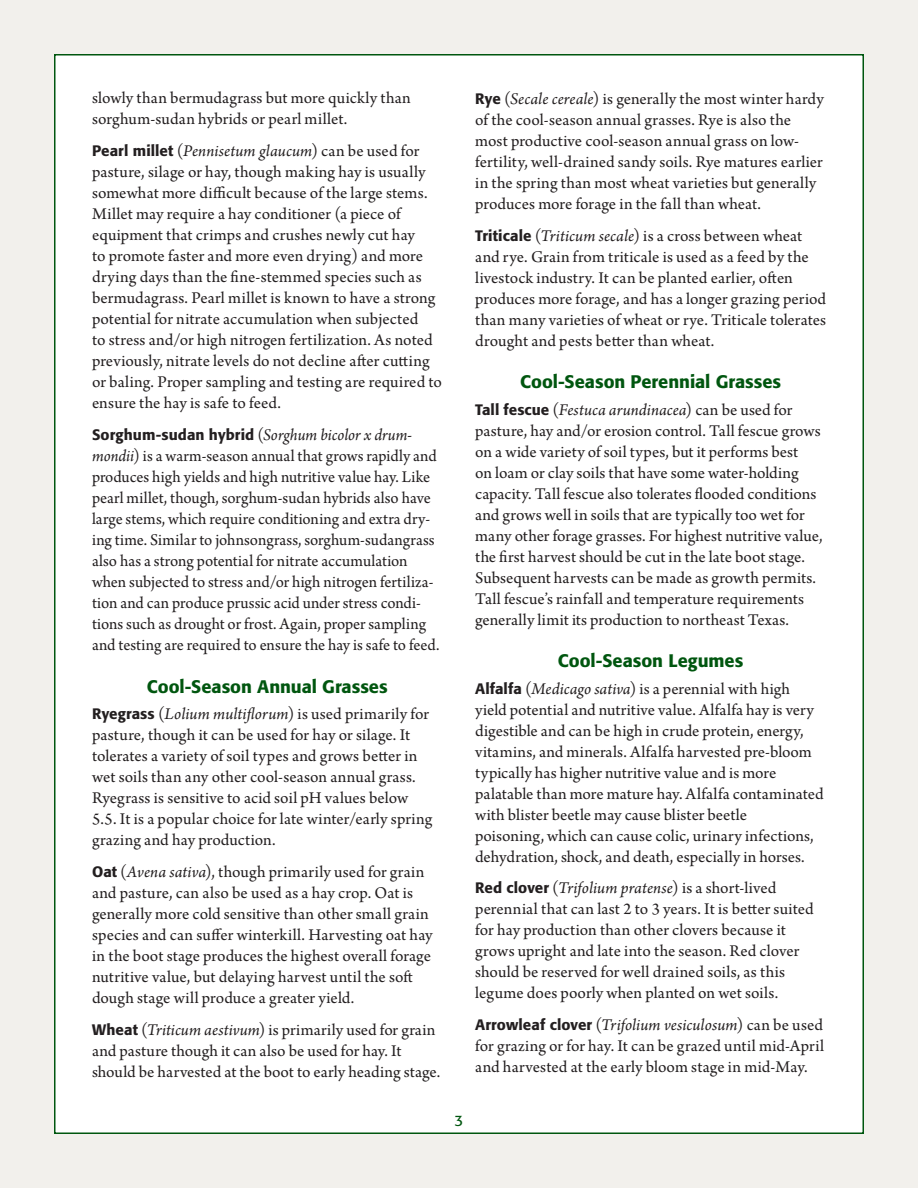
<style>
.page{position:relative;width:918px;height:1188px;background:#f2f0ec}
.page>*{position:absolute;margin:0;border:0;box-sizing:border-box;transform-origin:0 0}
.heading2{font:500 18px "Formata";color:#00560f}
.body_text{font:17.25px/21px "Arno Pro";letter-spacing:.005em;color:#231f20}
.t1{font:15px "Formata";color:#00560f}
.s1{font-family:"Formata";font-weight:500;font-size:15px}
.s2{font-style:italic}
</style>
<div class="page">
<div style="left:54px;top:54px;width:810px;height:1080px;background:#fff;border:2px solid #00560f"></div>
<p class="body_text" style="left:92px;top:89px;width:320px">slowly than bermudagrass but more quickly than sorghum-sudan hybrids or pearl millet.</p>
<p class="body_text" style="left:92px;top:142px;width:352px"><span class="s1">Pearl millet</span> (<span class="s2">Pennisetum glaucum</span>) can be used for pasture, silage or hay, though making hay is usually somewhat more difficult because of the large stems.<br>Millet may require a hay conditioner (a piece of equipment that crimps and crushes newly cut hay<br>to promote faster and more even drying) and more drying days than the fine-stemmed species such as bermudagrass. Pearl millet is known to have a strong potential for nitrate accumulation when subjected<br>to stress and/or high nitrogen fertilization. As noted previously, nitrate levels do not decline after cutting or baling. Proper sampling and testing are required to ensure the hay is safe to feed.</p>
<p class="body_text" style="left:92px;top:425px;width:349px"><span class="s1">Sorghum-sudan hybrid</span> (<span class="s2">Sorghum bicolor x drum&shy;mondii</span>) is a warm-season annual that grows rapidly and produces high yields and high nutritive value hay. Like pearl millet, though, sorghum-sudan hybrids also have large stems, which require conditioning and extra dry&shy;ing time. Similar to johnsongrass, sorghum-sudangrass also has a strong potential for nitrate accumulation when subjected to stress and/or high nitrogen fertiliza&shy;tion and can produce prussic acid under stress condi&shy;tions such as drought or frost. Again, proper sampling and testing are required to ensure the hay is safe to feed.</p>
<p class="heading2" style="left:147px;top:675px;width:242px">Cool-Season Annual Grasses</p>
<p class="body_text" style="left:92px;top:704px;width:342px"><span class="s1">Ryegrass</span> (<span class="s2">Lolium multiflorum</span>) is used primarily for pasture, though it can be used for hay or silage. It tolerates a variety of soil types and grows better in wet soils than any other cool-season annual grass.<br>Ryegrass is sensitive to acid soil pH values below 5.5. It is a popular choice for late winter/early spring grazing and hay production.</p>
<p class="body_text" style="left:92px;top:862px;width:342px"><span class="s1">Oat</span> (<span class="s2">Avena sativa</span>), though primarily used for grain and pasture, can also be used as a hay crop. Oat is generally more cold sensitive than other small grain species and can suffer winterkill. Harvesting oat hay in the boot stage produces the highest overall forage nutritive value, but delaying harvest until the soft dough stage will produce a greater yield.</p>
<p class="body_text" style="left:92px;top:1020px;width:350px"><span class="s1">Wheat</span> (<span class="s2">Triticum aestivum</span>) is primarily used for grain and pasture though it can also be used for hay. It should be harvested at the boot to early heading stage.</p>
<p class="body_text" style="left:475px;top:89px;width:350px"><span class="s1">Rye</span> (<span class="s2">Secale cereale</span>) is generally the most winter hardy of the cool-season annual grasses. Rye is also the most productive cool-season annual grass on low&shy;fertility, well-drained sandy soils. Rye matures earlier in the spring than most wheat varieties but generally produces more forage in the fall than wheat.</p>
<p class="body_text" style="left:475px;top:226px;width:352px"><span class="s1">Triticale</span> (<span class="s2">Triticum secale</span>) is a cross between wheat and rye. Grain from triticale is used as a feed by the livestock industry. It can be planted earlier, often produces more forage, and has a longer grazing period than many varieties of wheat or rye. Triticale tolerates drought and pests better than wheat.</p>
<p class="heading2" style="left:520px;top:371px;width:263px">Cool-Season Perennial Grasses</p>
<p class="body_text" style="left:475px;top:400px;width:349px"><span class="s1">Tall fescue</span> (<span class="s2">Festuca arundinacea</span>) can be used for pasture, hay and/or erosion control. Tall fescue grows on a wide variety of soil types, but it performs best<br>on loam or clay soils that have some water-holding capacity. Tall fescue also tolerates flooded conditions and grows well in soils that are typically too wet for many other forage grasses. For highest nutritive value, the first harvest should be cut in the late boot stage.<br>Subsequent harvests can be made as growth permits.<br>Tall fescue’s rainfall and temperature requirements generally limit its production to northeast Texas.</p>
<p class="heading2" style="left:558px;top:650px;width:187px">Cool-Season Legumes</p>
<p class="body_text" style="left:475px;top:679px;width:350px"><span class="s1">Alfalfa</span> (<span class="s2">Medicago sativa</span>) is a perennial with high yield potential and nutritive value. Alfalfa hay is very digestible and can be high in crude protein, energy, vitamins, and minerals. Alfalfa harvested pre-bloom typically has higher nutritive value and is more palatable than more mature hay. Alfalfa contaminated with blister beetle may cause blister beetle<br>poisoning, which can cause colic, urinary infections, dehydration, shock, and death, especially in horses.</p>
<p class="body_text" style="left:475px;top:879px;width:340px"><span class="s1">Red clover</span> (<span class="s2">Trifolium pratense</span>) is a short-lived perennial that can last 2 to 3 years. It is better suited for hay production than other clovers because it grows upright and late into the season. Red clover should be reserved for well drained soils, as this legume does poorly when planted on wet soils.</p>
<p class="body_text" style="left:475px;top:1015px;width:350px;text-align:justify"><span class="s1">Arrowleaf clover</span> (<span class="s2">Trifolium vesiculosum</span>) can be used for grazing or for hay. It can be grazed until mid-April and harvested at the early bloom stage in mid-May.</p>
<p class="t1" style="left:455px;top:1112px;width:10px">3</p>
</div>
